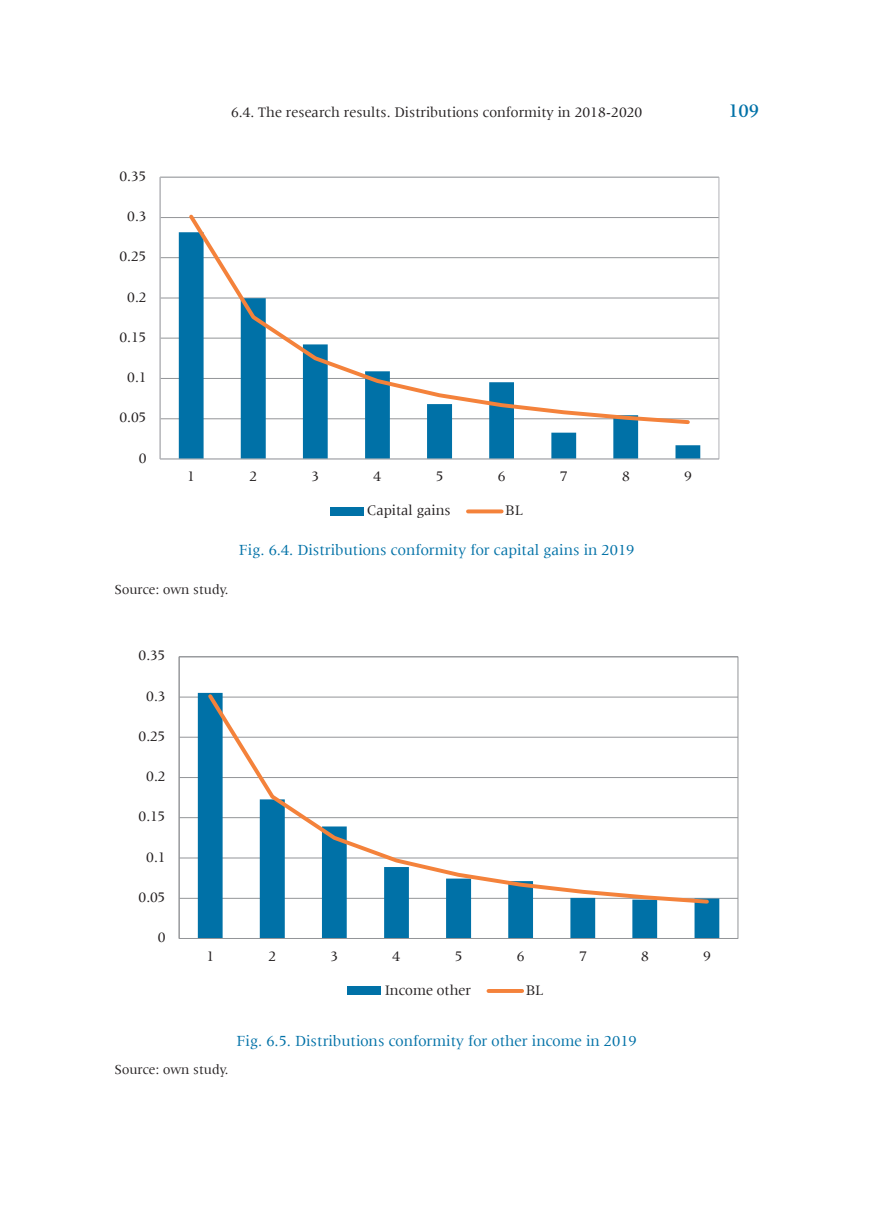
<style>
.page{position:relative;width:876px;height:1225px;background:#fff}
.page>*{position:absolute;margin:0;border:0;box-sizing:border-box;transform-origin:0 0}
.t1{font:19.25px "Latin 725 Md EUX";color:#0071a7}
.t2{font:15.75px "Latin 725 EUX";color:#0071a7}
.t3{font:14.88px "Latin 725 EUX";color:#231f20}
.t4{font:14px "Latin 725 EUX";color:#231f20}
</style>
<div class="page">
<hr style="left:160px;top:418px;width:559px;height:1px;background:#939598">
<hr style="left:160px;top:378px;width:559px;height:1px;background:#939598">
<hr style="left:160px;top:338px;width:559px;height:1px;background:#939598">
<hr style="left:160px;top:297px;width:559px;height:1px;background:#939598">
<hr style="left:160px;top:257px;width:559px;height:1px;background:#939598">
<hr style="left:160px;top:217px;width:559px;height:1px;background:#939598">
<svg style="left:179px;top:232px;width:521px;height:226px"></svg>
<hr style="left:160px;top:177px;width:1px;height:282px;background:#b2b3b7">
<hr style="left:160px;top:458px;width:559px;height:1px;background:#b2b3b7">
<svg style="left:186px;top:214px;width:506px;height:212px"></svg>
<div style="left:330px;top:507px;width:33px;height:8px;background:#0071a7"></div>
<svg style="left:468px;top:509px;width:34px;height:4px"></svg>
<hr style="left:179px;top:898px;width:559px;height:1px;background:#939598">
<hr style="left:179px;top:857px;width:559px;height:1px;background:#939598">
<hr style="left:179px;top:817px;width:559px;height:1px;background:#939598">
<hr style="left:179px;top:777px;width:559px;height:1px;background:#939598">
<hr style="left:179px;top:737px;width:559px;height:1px;background:#939598">
<hr style="left:179px;top:696px;width:559px;height:1px;background:#939598">
<svg style="left:198px;top:693px;width:521px;height:245px"></svg>
<hr style="left:179px;top:657px;width:1px;height:281px;background:#939598">
<hr style="left:179px;top:938px;width:559px;height:1px;background:#939598">
<svg style="left:205px;top:692px;width:506px;height:214px"></svg>
<div style="left:347px;top:987px;width:34px;height:8px;background:#0071a7"></div>
<hr style="left:488px;top:989px;width:34px;height:4px;background:#f4823b">
<p class="t3" style="left:120px;top:165px;width:28px">0.35</p>
<p class="t3" style="left:127px;top:205px;width:21px">0.3</p>
<p class="t3" style="left:120px;top:245px;width:28px">0.25</p>
<p class="t3" style="left:127px;top:285px;width:21px">0.2</p>
<p class="t3" style="left:120px;top:326px;width:28px">0.15</p>
<p class="t3" style="left:127px;top:366px;width:21px">0.1</p>
<p class="t3" style="left:120px;top:406px;width:28px">0.05</p>
<p class="t3" style="left:139px;top:446px;width:9px">0</p>
<p class="t3" style="left:231px;top:101px;width:413px">6.4. The research results. Distributions conformity in 2018-2020</p>
<p class="t1" style="left:728px;top:100px;width:33px">109</p>
<p class="t3" style="left:187px;top:465px;width:9px">1</p>
<p class="t3" style="left:249px;top:465px;width:9px">2</p>
<p class="t3" style="left:312px;top:465px;width:9px">3</p>
<p class="t3" style="left:374px;top:465px;width:9px">4</p>
<p class="t3" style="left:436px;top:465px;width:9px">5</p>
<p class="t3" style="left:498px;top:465px;width:9px">6</p>
<p class="t3" style="left:560px;top:465px;width:9px">7</p>
<p class="t3" style="left:622px;top:465px;width:9px">8</p>
<p class="t3" style="left:684px;top:465px;width:9px">9</p>
<p class="t3" style="left:367px;top:499px;width:85px">Capital gains</p>
<p class="t3" style="left:505px;top:499px;width:19px">BL</p>
<p class="t2" style="left:239px;top:538px;width:397px">Fig. 6.4. Distributions conformity for capital gains in 2019</p>
<p class="t4" style="left:114px;top:578px;width:116px">Source: own study.</p>
<p class="t3" style="left:139px;top:644px;width:28px">0.35</p>
<p class="t3" style="left:146px;top:684px;width:21px">0.3</p>
<p class="t3" style="left:139px;top:725px;width:28px">0.25</p>
<p class="t3" style="left:146px;top:765px;width:21px">0.2</p>
<p class="t3" style="left:139px;top:805px;width:28px">0.15</p>
<p class="t3" style="left:146px;top:845px;width:21px">0.1</p>
<p class="t3" style="left:139px;top:885px;width:28px">0.05</p>
<p class="t3" style="left:158px;top:926px;width:9px">0</p>
<p class="t3" style="left:206px;top:944px;width:9px">1</p>
<p class="t3" style="left:268px;top:944px;width:9px">2</p>
<p class="t3" style="left:331px;top:944px;width:9px">3</p>
<p class="t3" style="left:393px;top:944px;width:9px">4</p>
<p class="t3" style="left:455px;top:944px;width:9px">5</p>
<p class="t3" style="left:517px;top:944px;width:9px">6</p>
<p class="t3" style="left:579px;top:944px;width:9px">7</p>
<p class="t3" style="left:641px;top:944px;width:9px">8</p>
<p class="t3" style="left:703px;top:944px;width:9px">9</p>
<p class="t3" style="left:385px;top:978px;width:88px">Income other</p>
<p class="t3" style="left:526px;top:978px;width:19px">BL</p>
<p class="t2" style="left:237px;top:1028px;width:402px">Fig. 6.5. Distributions conformity for other income in 2019</p>
<p class="t4" style="left:114px;top:1058px;width:116px">Source: own study.</p>
</div>
